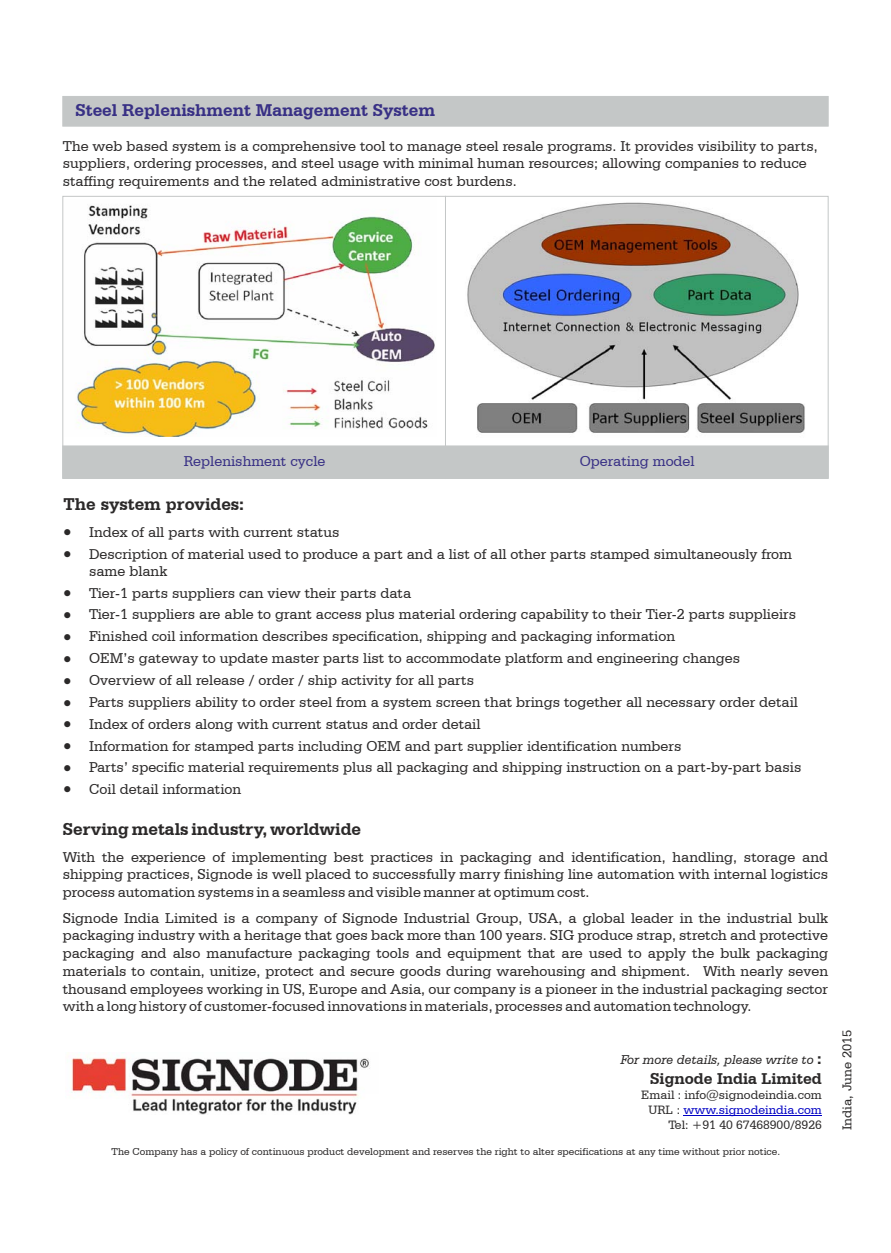
<style>
.page{position:relative;width:891px;height:1253px;background:#fff}
.page>*{position:absolute;margin:0;border:0;box-sizing:border-box;transform-origin:0 0}
.t1{font:700 18px "Serifa BT";color:#2b2929}
.t2{font:700 18px "Serifa BT";color:#383085}
.t3{font:700 16.5px "Serifa BT";color:#2b2929}
.t4{font:15px/21.8px "Serifa BT";color:#2b2929}
.t5{font:15px "Serifa BT";color:#383085}
.t6{font:italic 13.5px "Serifa BT";color:#2b2929}
.t7{font:13.5px "Serifa BT";color:#2b2929}
.t8{font:12.75px/14.9px "Serifa BT";color:#2b2929;text-align:right}
.t9{font:10.5px "Serifa BT";color:#2b2929}
.t10{font:10.5px/21.9px "Wingdings";color:#2b2929;text-align:justify}
.s1{font-family:"Arial";font-size:16.5px}
.s2{font-weight:700;font-style:normal;font-size:16.5px}
.s3{color:#0000c4}
</style>
<div class="page">
<img style="left:459px;top:202px;width:354px;height:244px">
<img style="left:77px;top:205px;width:358px;height:231px">
<div style="left:62px;top:446px;width:384px;height:32px;background:#c4c7c7"></div>
<div style="left:62px;top:96px;width:767px;height:30px;background:#c4c7c7"></div>
<div style="left:445px;top:446px;width:384px;height:32px;background:#c4c7c7"></div>
<hr style="left:683px;top:1115px;width:139px;height:1px;background:#0000c4">
<img style="left:71px;top:1055px;width:299px;height:60px">
<p class="t2" style="left:76px;top:102px;width:361px">Steel Replenishment Management System</p>
<p class="t4" style="left:63px;top:138px;width:756px;line-height:17.4px">The web based system is a comprehensive tool to manage steel resale programs. It provides visibility to parts, suppliers, ordering processes, and steel usage with minimal human resources; allowing companies to reduce staffing requirements and the related administrative cost burdens.</p>
<p class="t5" style="left:184px;top:454px;width:143px">Replenishment cycle</p>
<p class="t5" style="left:580px;top:454px;width:117px">Operating model</p>
<p class="t1" style="left:64px;top:496px;width:182px">The system provides:</p>
<p class="t4" style="left:89px;top:522px;width:705px">Index of all parts with current status<br>Description of material used to produce a part and a list of all other parts stamped simultaneously from</p>
<p class="t4" style="left:89px;top:561px;width:714px">same blank<br>Tier-1 parts suppliers can view their parts data<br>Tier-1 suppliers are able to grant access plus material ordering capability to their Tier-2 parts supplieirs Finished coil information describes specification, shipping and packaging information<br>OEM’s gateway to update master parts list to accommodate platform and engineering changes Overview of all release / order / ship activity for all parts<br>Parts suppliers ability to order steel from a system screen that brings together all necessary order detail Index of orders along with current status and order detail<br>Information for stamped parts including OEM and part supplier identification numbers<br>Parts’ specific material requirements plus all packaging and shipping instruction on a part-by-part basis Coil detail information</p>
<p class="t10" style="left:64px;top:583px;width:9px">● ● ● ● ● ● ●</p>
<p class="t10" style="left:64px;top:758px;width:9px">●</p>
<p class="t10" style="left:64px;top:736px;width:9px">●</p>
<p class="t10" style="left:64px;top:779px;width:9px">●</p>
<p class="t1" style="left:63px;top:821px;width:300px">Serving metals industry, worldwide</p>
<p class="t4" style="left:63px;top:849px;width:767px;line-height:17.4px;text-align:justify">With the experience of implementing best practices in packaging and identification, handling, storage and shipping practices, Signode is well placed to successfully marry finishing line automation with internal logistics process automation systems in a seamless and visible manner at optimum cost.</p>
<p class="t4" style="left:63px;top:910px;width:767px;line-height:17.5px">Signode India Limited is a company of Signode Industrial Group, USA, a global leader in the industrial bulk packaging industry with a heritage that goes back more than 100 years. SIG produce strap, stretch and protective packaging and also manufacture packaging tools and equipment that are used to apply the bulk packaging materials to contain, unitize, protect and secure goods during warehousing and shipment<span class="s1">.<br></span>thousand employees working in US, Europe and Asia, our company is a pioneer in the industrial packaging sector with a long history of customer-focused innovations in materials, processes and automation technology.</p>
<p class="t4" style="left:703px;top:961px;width:127px">With nearly seven</p>
<p class="t6" style="left:621px;top:1054px;width:203px">For more details, please write to <span class="s2">:</span></p>
<p class="t3" style="left:650px;top:1071px;width:173px">Signode India Limited</p>
<p class="t8" style="left:641px;top:1088px;width:182px">Email : info@signodeindia.com<br>URL : <span class="s3">www.signodeindia.com<br></span>Tel: +91 40 67468900/8926</p>
<p class="t9" style="left:112px;top:1147px;width:670px">The Company has a policy of continuous product development and reserves the right to alter specifications at any time without prior notice.</p>
<p class="t7" style="left:841px;top:1130px;width:102px;rotate:-90deg">India, June 2015</p>
</div>
